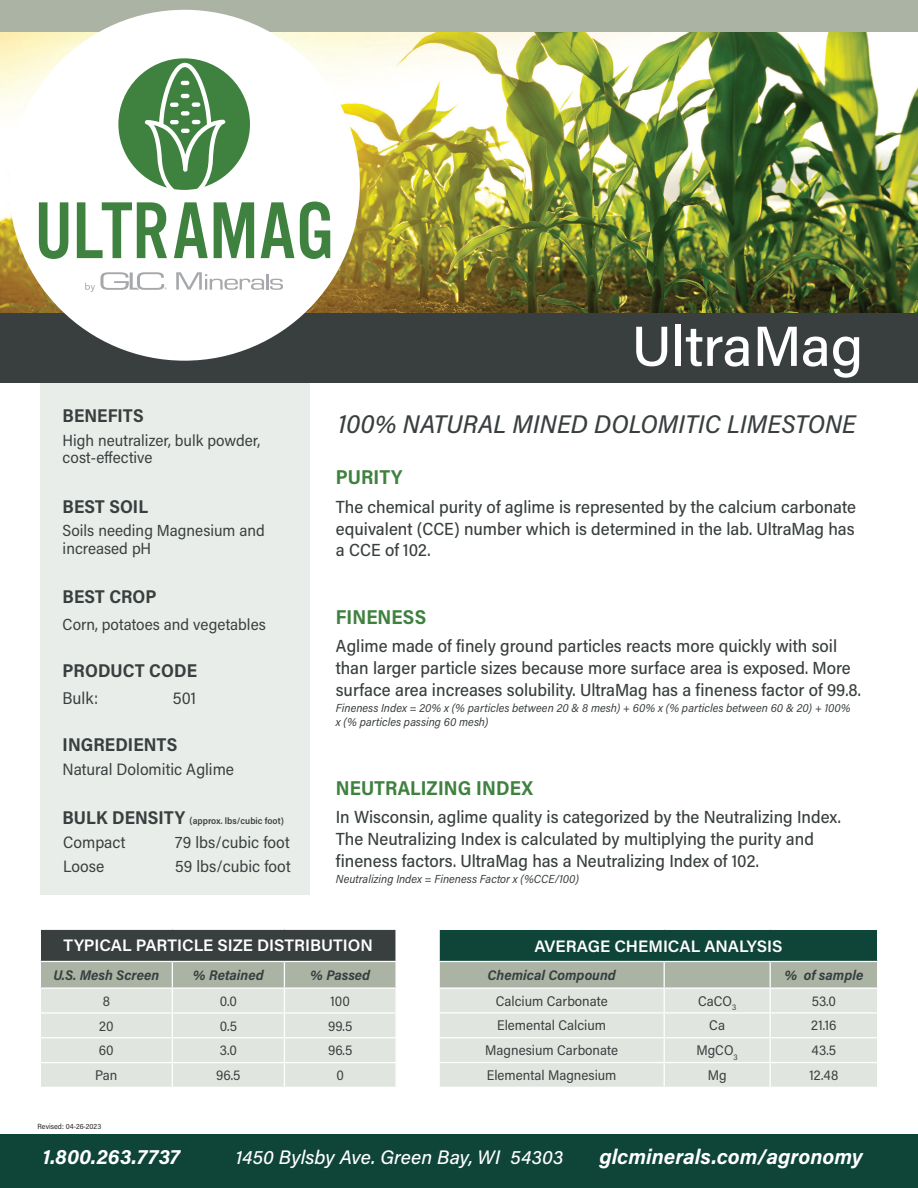
<style>
.page{position:relative;width:918px;height:1188px;background:#fff}
.page>*{position:absolute;margin:0;border:0;box-sizing:border-box;transform-origin:0 0}
.t1{font:83.55px "Alternate Got No 3 D";color:#3f813f}
.t2{font:500 56.4px "Acumin Pro";letter-spacing:-.005em;color:#fff}
.t3{font:italic 500 25.65px "Acumin Pro Semi Cond";letter-spacing:.005em;color:#393e3f}
.t4{font:italic 700 21px "Acumin Pro";color:#fff}
.t5{font:700 20.1px "Acumin Pro Semi Cond";letter-spacing:.005em;color:#3f813f}
.t6{font:italic 500 19.5px "Acumin Pro";letter-spacing:.005em;color:#fff}
.t7{font:700 18.6px "Acumin Pro Semi Cond";letter-spacing:.005em;color:#393e3f}
.t8{font:500 17.55px/21.9px "Acumin Pro Semi Cond";color:#393e3f}
.t9{font:16.95px "Acumin Pro Semi Cond";color:#393e3f}
.t10{font:600 16.65px "Acumin Pro";color:#fff}
.t11{font:600 16.65px "Acumin Pro";letter-spacing:-.005em;color:#fff}
.t12{font:16.5px "Acumin Pro Semi Cond";color:#393e3f}
.t13{font:16.05px/17.5px "Acumin Pro Semi Cond";color:#393e3f}
.t14{font:14.1px "Acumin Pro Semi Cond";color:#393e3f}
.t15{font:italic 700 14.1px "Acumin Pro Semi Cond";color:#393e3f}
.t16{font:italic 11.7px/14.1px "Acumin Pro Semi Cond";color:#393e3f}
.t17{font:600 9.3px "Acumin Pro Semi Cond";color:#393e3f}
.t18{font:7.5px "Acumin Pro Semi Cond";letter-spacing:.005em;color:#231f20}
.s1{font-weight:700;font-size:18.6px}
</style>
<div class="page">
<img style="left:270px;top:32px;width:648px;height:281px">
<img style="left:0;top:32px;width:99px;height:281px">
<div style="left:0;top:0;width:918px;height:32px;background:#abb3a4"></div>
<div style="left:40px;top:357px;width:270px;height:537px;background:#e9ede9"></div>
<div style="left:0;top:313px;width:918px;height:69px;background:#393e3f"></div>
<div style="left:9px;top:10px;width:351px;height:351px;background:#fff;border-radius:50%"></div>
<div style="left:0;top:1134px;width:918px;height:54px;background:#0e4538"></div>
<div style="left:40px;top:929px;width:356px;height:32px;background:#393e3f"></div>
<hr style="left:40px;top:929px;width:132px;height:1px;background:#fff">
<hr style="left:40px;top:930px;width:1px;height:31px;background:#fff">
<hr style="left:172px;top:929px;width:112px;height:1px;background:#fff">
<hr style="left:284px;top:929px;width:113px;height:1px;background:#fff">
<hr style="left:395px;top:930px;width:2px;height:31px;background:#fff">
<svg style="left:40px;top:961px;width:356px;height:126px;background:#d8dcd5"></svg>
<hr style="left:395px;top:1063px;width:2px;height:24px;background:#fff">
<div style="left:439px;top:929px;width:439px;height:32px;background:#0e4538"></div>
<hr style="left:439px;top:929px;width:225px;height:1px;background:#fff">
<hr style="left:439px;top:930px;width:1px;height:31px;background:#fff">
<hr style="left:664px;top:929px;width:106px;height:1px;background:#fff">
<hr style="left:770px;top:929px;width:108px;height:1px;background:#fff">
<hr style="left:877px;top:930px;width:1px;height:31px;background:#fff">
<svg style="left:439px;top:961px;width:439px;height:126px;background:#d8dcd5"></svg>
<svg style="left:85px;top:272px;width:82px;height:20px"></svg>
<svg style="left:176px;top:272px;width:107px;height:18px"></svg>
<svg style="left:118px;top:58px;width:132px;height:132px"></svg>
<h1 class="t1" style="left:35px;top:186px;width:300px">ULTRAMAG</h1>
<h2 class="t2" style="left:632px;top:307px;width:233px">UltraMag</h2>
<p class="t7" style="left:63px;top:402px;width:83px">BENEFITS</p>
<p class="t13" style="left:63px;top:430px;width:199px">High neutralizer, bulk powder, cost-effective</p>
<p class="t7" style="left:63px;top:493px;width:87px">BEST SOIL</p>
<p class="t13" style="left:63px;top:521px;width:204px">Soils needing Magnesium and increased pH</p>
<p class="t7" style="left:63px;top:584px;width:95px">BEST CROP</p>
<p class="t13" style="left:63px;top:615px;width:205px">Corn, potatoes and vegetables</p>
<p class="t7" style="left:63px;top:657px;width:136px">PRODUCT CODE</p>
<p class="t9" style="left:63px;top:687px;width:37px">Bulk:</p>
<p class="t9" style="left:173px;top:687px;width:25px">501</p>
<p class="t7" style="left:63px;top:731px;width:116px">INGREDIENTS</p>
<p class="t12" style="left:63px;top:758px;width:173px">Natural Dolomitic Aglime</p>
<p class="t17" style="left:63px;top:815px;width:223px"><span class="s1">BULK DENSITY</span> (approx. lbs/cubic foot)</p>
<p class="t12" style="left:63px;top:831px;width:64px">Compact</p>
<p class="t12" style="left:175px;top:831px;width:116px">79 lbs/cubic foot</p>
<p class="t12" style="left:63px;top:855px;width:43px">Loose</p>
<p class="t12" style="left:175px;top:855px;width:117px">59 lbs/cubic foot</p>
<h3 class="t3" style="left:338px;top:406px;width:519px">100% NATURAL MINED DOLOMITIC LIMESTONE</h3>
<p class="t5" style="left:336px;top:463px;width:68px">PURITY</p>
<p class="t8" style="left:336px;top:495px;width:522px;text-align:justify">The chemical purity of aglime is represented by the calcium carbonate equivalent (CCE) number which is determined in the lab. UltraMag has a CCE of 102.</p>
<p class="t5" style="left:336px;top:603px;width:92px">FINENESS</p>
<p class="t8" style="left:336px;top:634px;width:526px">Aglime made of finely ground particles reacts more quickly with soil than larger particle sizes because more surface area is exposed. More surface area increases solubility. UltraMag has a fineness factor of 99.8.</p>
<p class="t16" style="left:336px;top:700px;width:516px">Fineness Index = 20% x (% particles between 20 &amp; 8 mesh) + 60% x (% particles between 60 &amp; 20) + 100% x (% particles passing 60 mesh)</p>
<p class="t5" style="left:336px;top:774px;width:198px">NEUTRALIZING INDEX</p>
<p class="t8" style="left:336px;top:805px;width:506px">In Wisconsin, aglime quality is categorized by the Neutralizing Index.<br>The Neutralizing Index is calculated by multiplying the purity and fineness factors. UltraMag has a Neutralizing Index of 102.</p>
<p class="t16" style="left:336px;top:872px;width:245px">Neutralizing Index = Fineness Factor x (%CCE/100)</p>
<p class="t10" style="left:64px;top:934px;width:311px">TYPICAL PARTICLE SIZE DISTRIBUTION</p>
<p class="t15" style="left:53px;top:965px;width:108px">U.S. Mesh Screen</p>
<p class="t15" style="left:193px;top:965px;width:72px">% Retained</p>
<p class="t15" style="left:310px;top:965px;width:62px">% Passed</p>
<p class="t14" style="left:103px;top:991px;width:9px">8</p>
<p class="t14" style="left:220px;top:991px;width:19px">0.0</p>
<p class="t14" style="left:331px;top:991px;width:21px">100</p>
<p class="t14" style="left:99px;top:1016px;width:16px">20</p>
<p class="t14" style="left:220px;top:1016px;width:19px">0.5</p>
<p class="t14" style="left:328px;top:1016px;width:26px">99.5</p>
<p class="t14" style="left:99px;top:1041px;width:16px">60</p>
<p class="t14" style="left:220px;top:1041px;width:19px">3.0</p>
<p class="t14" style="left:328px;top:1041px;width:26px">96.5</p>
<p class="t14" style="left:95px;top:1065px;width:24px">Pan</p>
<p class="t14" style="left:216px;top:1065px;width:26px">96.5</p>
<p class="t14" style="left:336px;top:1065px;width:9px">0</p>
<p class="t18" style="left:38px;top:1121px;width:65px">Revised: 04-26-2023</p>
<p class="t11" style="left:534px;top:934px;width:250px">AVERAGE CHEMICAL ANALYSIS</p>
<p class="t15" style="left:488px;top:965px;width:130px">Chemical Compound</p>
<p class="t15" style="left:784px;top:965px;width:80px">% of sample</p>
<p class="t14" style="left:496px;top:991px;width:113px">Calcium Carbonate</p>
<p class="t14" style="left:698px;top:991px;width:40px">CaCO<sub>3</sub></p>
<p class="t14" style="left:812px;top:991px;width:26px">53.0</p>
<p class="t14" style="left:497px;top:1016px;width:110px">Elemental Calcium</p>
<p class="t14" style="left:709px;top:1016px;width:17px">Ca</p>
<p class="t14" style="left:811px;top:1016px;width:27px">21.16</p>
<p class="t14" style="left:485px;top:1041px;width:134px">Magnesium Carbonate</p>
<p class="t14" style="left:697px;top:1041px;width:43px">MgCO<sub>3</sub></p>
<p class="t14" style="left:812px;top:1041px;width:26px">43.5</p>
<p class="t14" style="left:487px;top:1065px;width:131px">Elemental Magnesium</p>
<p class="t14" style="left:708px;top:1065px;width:20px">Mg</p>
<p class="t14" style="left:809px;top:1065px;width:30px">12.48</p>
<p class="t4" style="left:43px;top:1142px;width:139px">1.800.263.7737</p>
<p class="t6" style="left:236px;top:1144px;width:329px">1450 Bylsby Ave. Green Bay, WI 54303</p>
<p class="t4" style="left:599px;top:1142px;width:265px">glcminerals.com/agronomy</p>
</div>
